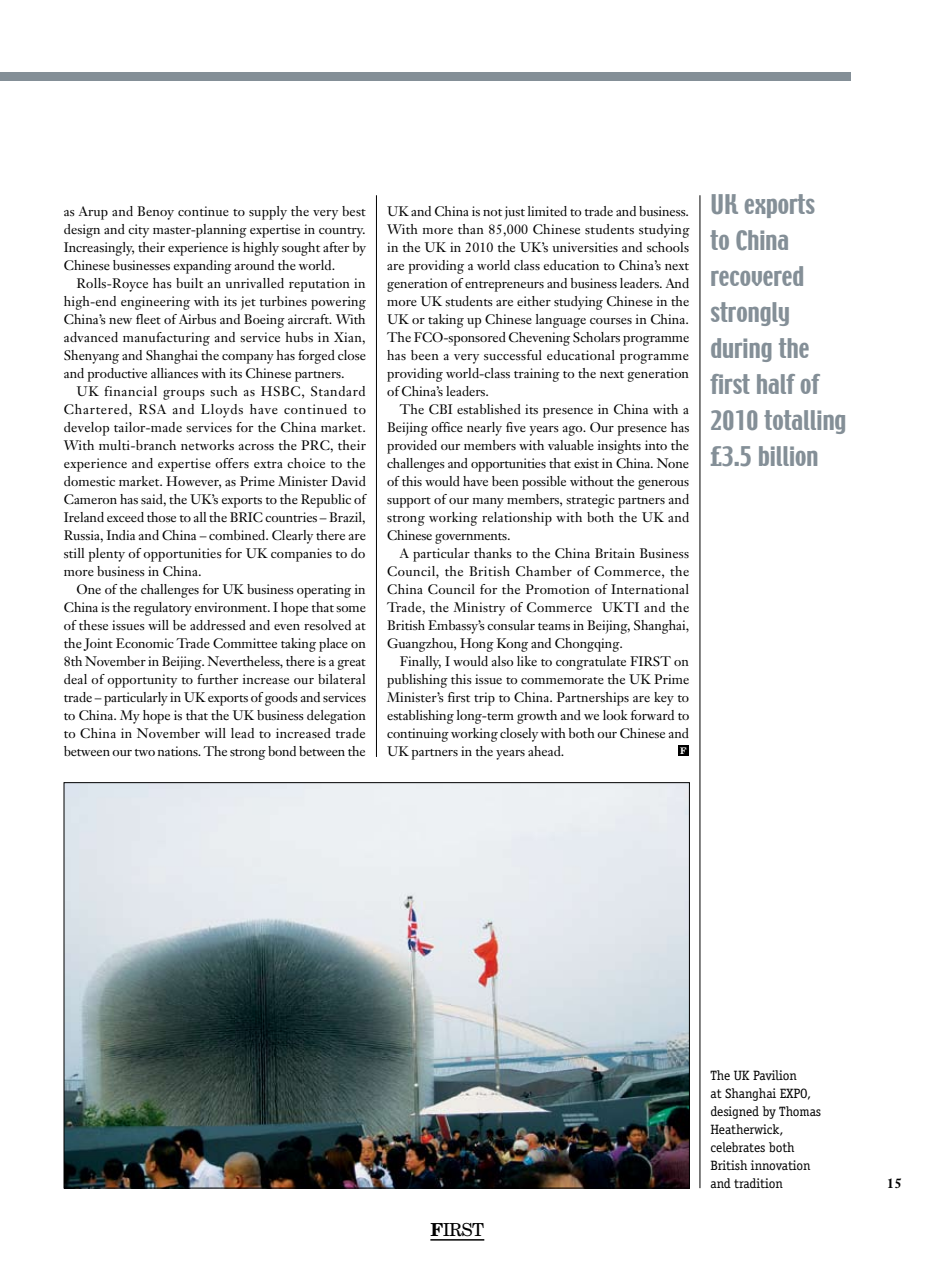
<style>
.page{position:relative;width:936px;height:1263px;background:#fff}
.page>*{position:absolute;margin:0;border:0;box-sizing:border-box;transform-origin:0 0}
.t1{font:24px/36px "Techno";color:#848f97}
.t2{font:18px "New Century Schlbk";color:#000}
.t3{font:13.5px/18px "Janson Text";letter-spacing:-.005em;color:#000;text-align:justify}
.t4{font:13.5px/18px "Officina Serif";letter-spacing:-.005em;color:#000}
.t5{font:700 13.5px "Janson Text";color:#000}
.t6{font:700 9px "New Century Schlbk";color:#fff}
.s1{font-weight:700}
</style>
<div class="page">
<div style="left:0;top:72px;width:850px;height:9px;background:#848f97"></div>
<hr style="left:376px;top:195px;width:1px;height:562px;background:#000">
<hr style="left:699px;top:195px;width:1px;height:993px;background:#000">
<div style="left:678px;top:745px;width:10px;height:11px;background:#000"></div>
<hr style="left:430px;top:1239px;width:54px;height:1px;background:#000">
<img style="left:66px;top:784px;width:621px;height:402px">
<p class="t3" style="left:64px;top:202px;width:304px">as Arup and Benoy continue to supply the very best design and city master-planning expertise in country.<br>Increasingly, their experience is highly sought after by Chinese businesses expanding around the world.</p>
<p class="t3" style="left:64px;top:274px;width:303px;text-indent:13px">Rolls-Royce has built an unrivalled reputation in high-end engineering with its jet turbines powering China’s new fleet of Airbus and Boeing aircraft. With advanced manufacturing and service hubs in Xian, Shenyang and Shanghai the company has forged close and productive alliances with its Chinese partners.</p>
<p class="t3" style="left:64px;top:382px;width:304px;text-indent:13px">UK financial groups such as HSBC, Standard Chartered, RSA and Lloyds have continued to develop tailor-made services for the China market.<br>With multi-branch networks across the PRC, their experience and expertise offers extra choice to the domestic market. However, as Prime Minister David Cameron has said, the UK’s exports to the Republic of Ireland exceed those to all the BRIC countries – Brazil, Russia, India and China – combined. Clearly there are still plenty of opportunities for UK companies to do more business in China.</p>
<p class="t3" style="left:64px;top:580px;width:304px;text-indent:13px">One of the challenges for UK business operating in China is the regulatory environment. I hope that some of these issues will be addressed and even resolved at the Joint Economic Trade Committee taking place on 8th November in Beijing. Nevertheless, there is a great deal of opportunity to further increase our bilateral trade – particularly in UK exports of goods and services to China. My hope is that the UK business delegation to China in November will lead to increased trade between our two nations. The strong bond between the</p>
<p class="t3" style="left:387px;top:202px;width:304px">UK and China is not just limited to trade and business.<br>With more than 85,000 Chinese students studying in the UK in 2010 the UK’s universities and schools are providing a world class education to China’s next generation of entrepreneurs and business leaders. And more UK students are either studying Chinese in the UK or taking up Chinese language courses in China.<br>The FCO-sponsored Chevening Scholars programme has been a very successful educational programme providing world-class training to the next generation of China’s leaders.</p>
<p class="t3" style="left:387px;top:400px;width:304px;text-indent:13px">The CBI established its presence in China with a Beijing office nearly five years ago. Our presence has provided our members with valuable insights into the challenges and opportunities that exist in China. None of this would have been possible without the generous support of our many members, strategic partners and strong working relationship with both the UK and Chinese governments.</p>
<p class="t3" style="left:387px;top:544px;width:304px;text-indent:13px">A particular thanks to the China Britain Business Council, the British Chamber of Commerce, the China Council for the Promotion of International Trade, the Ministry of Commerce UKTI and the British Embassy’s consular teams in Beijing, Shanghai, Guangzhou, Hong Kong and Chongqing.</p>
<p class="t3" style="left:387px;top:652px;width:304px;text-indent:13px">Finally, I would also like to congratulate FIRST on publishing this issue to commemorate the UK Prime Minister’s first trip to China. Partnerships are key to establishing long-term growth and we look forward to continuing working closely with both our Chinese and UK partners in the years ahead.</p>
<p class="t6" style="left:680px;top:745px;width:8px">F</p>
<h1 class="t1" style="left:710px;top:188px;width:138px">UK exports<br>to China recovered strongly during the first half of<br>2010 totalling £3.5 billion</h1>
<h2 class="t2" style="left:430px;top:1218px;width:55px"><span class="s1">F</span>IRST</h2>
<p class="t4" style="left:710px;top:1066px;width:112px">The UK Pavilion<br>at Shanghai EXPO, designed by Thomas<br>Heatherwick, celebrates both<br>British innovation and tradition</p>
<p class="t5" style="left:886px;top:1174px;width:17px">15</p>
</div>
